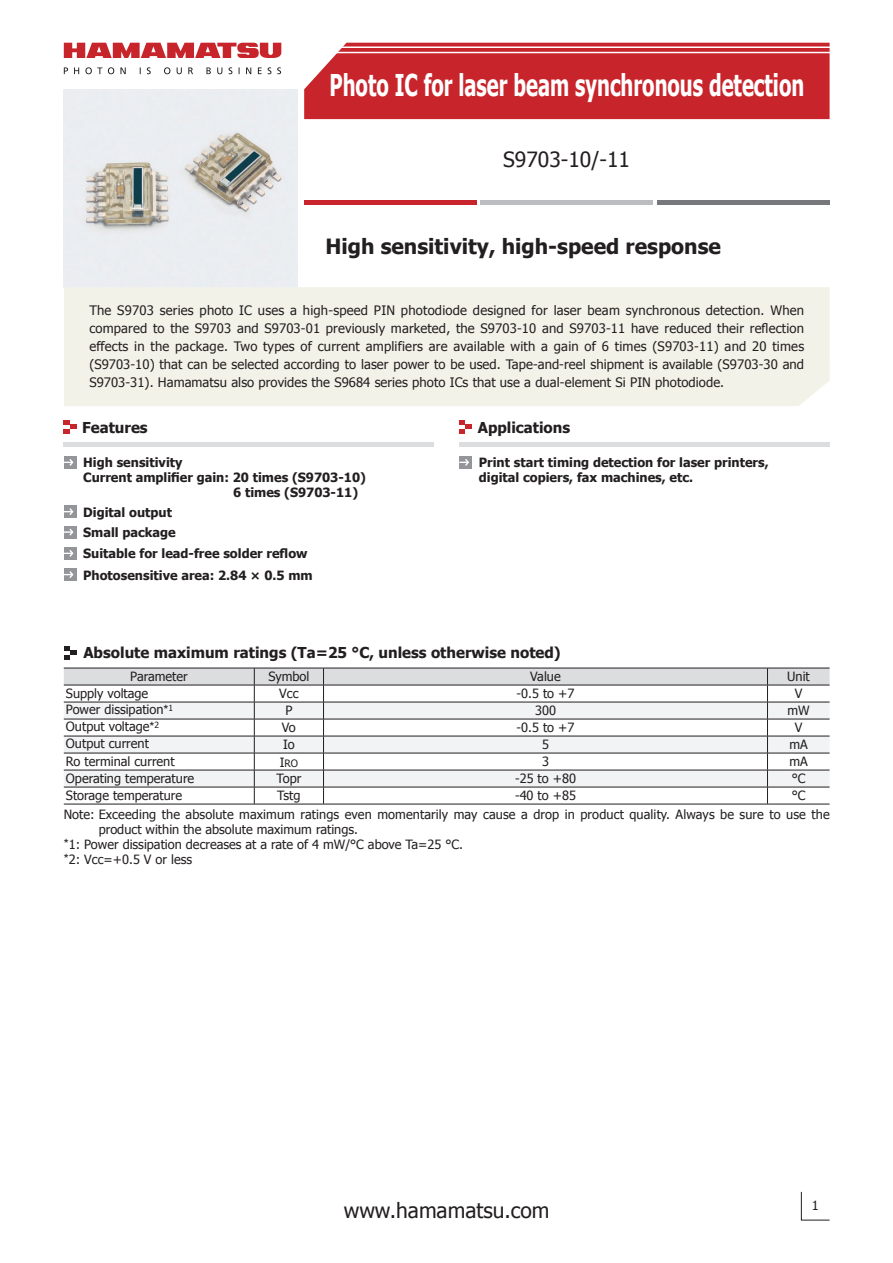
<style>
.page{position:relative;width:893px;height:1263px;background:#fff}
.page>*{position:absolute;margin:0;border:0;box-sizing:border-box;transform-origin:0 0}
.t1{font:700 30px "Tahoma";color:#fff;scale:.67 1}
.t2{font:700 21px "Tahoma";color:#231f20}
.t3{font:21px "Tahoma";color:#231f20}
.t4{font:700 15px "Tahoma";color:#231f20}
.t5{font:13.05px/18px "Tahoma";letter-spacing:.005em;color:#231f20;text-align:justify}
.t6{font:12.75px/15px "Tahoma";color:#231f20}
.t7{font:700 12.75px/21.3px "Tahoma";color:#231f20}
.t8{font:10.2px "Tahoma";color:#231f20}
.s1{font-family:"Arial"}
.s2{font-size:12.75px}
</style>
<div class="page">
<div style="left:304px;top:43px;width:525px;height:76px;background:#c8242b"></div>
<hr style="left:306px;top:46px;width:527px;height:2px;background:#fff">
<hr style="left:306px;top:52px;width:527px;height:1px;background:#fff">
<img style="left:64px;top:89px;width:234px;height:198px">
<svg style="left:64px;top:43px;width:217px;height:15px"></svg>
<svg style="left:64px;top:67px;width:217px;height:7px"></svg>
<div style="left:304px;top:200px;width:172px;height:5px;background:#c8242b"></div>
<div style="left:480px;top:200px;width:173px;height:5px;background:#bcbdc0"></div>
<div style="left:657px;top:200px;width:172px;height:5px;background:#76787b"></div>
<svg style="left:800px;top:1191px;width:30px;height:30px"></svg>
<svg style="left:64px;top:646px;width:13px;height:13px"></svg>
<hr style="left:64px;top:804px;width:765px;height:1px;background:#231f20">
<svg style="left:64px;top:668px;width:765px;height:136px"></svg>
<div style="left:64px;top:287px;width:765px;height:119px;background:#f2f2e9"></div>
<div style="left:459px;top:456px;width:13px;height:13px;background:#939598"></div>
<svg style="left:459px;top:459px;width:10px;height:7px"></svg>
<div style="left:64px;top:526px;width:12px;height:12px;background:#939598"></div>
<svg style="left:64px;top:528px;width:10px;height:8px"></svg>
<div style="left:64px;top:547px;width:12px;height:13px;background:#939598"></div>
<svg style="left:64px;top:550px;width:10px;height:7px"></svg>
<div style="left:64px;top:568px;width:12px;height:13px;background:#939598"></div>
<svg style="left:64px;top:571px;width:10px;height:7px"></svg>
<div style="left:64px;top:456px;width:12px;height:13px;background:#939598"></div>
<svg style="left:64px;top:459px;width:10px;height:7px"></svg>
<div style="left:64px;top:505px;width:12px;height:13px;background:#939598"></div>
<svg style="left:64px;top:508px;width:10px;height:7px"></svg>
<svg style="left:64px;top:420px;width:12px;height:13px"></svg>
<svg style="left:459px;top:420px;width:13px;height:13px"></svg>
<div style="left:64px;top:442px;width:370px;height:5px;background:#dcdddf"></div>
<div style="left:459px;top:442px;width:370px;height:5px;background:#dcdddf"></div>
<h1 class="t1" style="left:329px;top:66px;width:710px">Photo IC for laser beam synchronous detection</h1>
<h2 class="t3" style="left:503px;top:146px;width:128px">S9703-10/-11</h2>
<h2 class="t2" style="left:325px;top:233px;width:397px">High sensitivity, high-speed response</h2>
<p class="t5" style="left:89px;top:301px;width:716px">The S9703 series photo IC uses a high-speed PIN photodiode designed for laser beam synchronous detection. When compared to the S9703 and S9703-01 previously marketed, the S9703-10 and S9703-11 have reduced their reflection effects in the package. Two types of current amplifiers are available with a gain of 6 times (S9703-11) and 20 times (S9703-10) that can be selected according to laser power to be used. Tape-and-reel shipment is available (S9703-30 and S9703-31). Hamamatsu also provides the S9684 series photo ICs that use a dual-element Si PIN photodiode.</p>
<p class="t4" style="left:82px;top:418px;width:67px">Features</p>
<p class="t4" style="left:477px;top:418px;width:94px">Applications</p>
<p class="t7" style="left:83px;top:452px;width:101px">High sensitivity</p>
<p class="t7" style="left:83px;top:467px;width:284px">Current amplifier gain: 20 times (S9703-10)</p>
<p class="t7" style="left:233px;top:482px;width:126px">6 times (S9703-11)</p>
<p class="t7" style="left:83px;top:501px;width:90px">Digital output</p>
<p class="t7" style="left:83px;top:521px;width:231px">Small package<br>Suitable for lead-free solder reflow<br>Photosensitive area: 2.84 × 0.5 mm</p>
<p class="t7" style="left:479px;top:455px;width:291px;line-height:15px">Print start timing detection for laser printers, digital copiers, fax machines, etc.</p>
<p class="t4" style="left:83px;top:643px;width:479px">Absolute maximum ratings (Ta=25 °C, unless otherwise noted)</p>
<p class="t6" style="left:130px;top:669px;width:59px">Parameter</p>
<p class="t6" style="left:268px;top:669px;width:42px">Symbol</p>
<p class="t6" style="left:530px;top:669px;width:32px">Value</p>
<p class="t6" style="left:787px;top:669px;width:24px">Unit</p>
<p class="t6" style="left:66px;top:686px;width:84px">Supply voltage</p>
<p class="t6" style="left:279px;top:686px;width:21px">Vcc</p>
<p class="t6" style="left:516px;top:686px;width:59px">-0.5 to +7</p>
<p class="t6" style="left:794px;top:686px;width:9px">V</p>
<p class="t6" style="left:66px;top:702px;width:109px">Power dissipation<span class="s1">*</span><sup>1</sup></p>
<p class="t6" style="left:285px;top:703px;width:9px">P</p>
<p class="t6" style="left:535px;top:703px;width:22px">300</p>
<p class="t6" style="left:787px;top:703px;width:24px">mW</p>
<p class="t6" style="left:66px;top:719px;width:95px">Output voltage<span class="s1">*</span><sup>2</sup></p>
<p class="t6" style="left:282px;top:720px;width:15px">Vo</p>
<p class="t6" style="left:516px;top:720px;width:59px">-0.5 to +7</p>
<p class="t6" style="left:794px;top:720px;width:9px">V</p>
<p class="t6" style="left:66px;top:736px;width:85px">Output current</p>
<p class="t6" style="left:283px;top:737px;width:13px">Io</p>
<p class="t6" style="left:542px;top:737px;width:8px">5</p>
<p class="t6" style="left:789px;top:737px;width:20px">mA</p>
<p class="t6" style="left:66px;top:754px;width:110px">Ro terminal current</p>
<p class="t8" style="left:280px;top:756px;width:20px"><span class="s2">I</span>RO</p>
<p class="t6" style="left:542px;top:754px;width:8px">3</p>
<p class="t6" style="left:789px;top:754px;width:20px">mA</p>
<p class="t6" style="left:66px;top:771px;width:130px">Operating temperature</p>
<p class="t6" style="left:276px;top:771px;width:26px">Topr</p>
<p class="t6" style="left:515px;top:771px;width:62px">-25 to +80</p>
<p class="t6" style="left:791px;top:771px;width:15px">°C</p>
<p class="t6" style="left:66px;top:788px;width:118px">Storage temperature</p>
<p class="t6" style="left:277px;top:788px;width:25px">Tstg</p>
<p class="t6" style="left:515px;top:788px;width:62px">-40 to +85</p>
<p class="t6" style="left:64px;top:786px;width:767px;line-height:18.9px;text-indent:728px">°C<br>Note: Exceeding the absolute maximum ratings even momentarily may cause a drop in product quality. Always be sure to use the</p>
<p class="t6" style="left:64px;top:821px;width:400px;text-indent:35px">product within the absolute maximum ratings.<br><span class="s1">*</span>1: Power dissipation decreases at a rate of 4 mW/°C above Ta=25 °C. <span class="s1">*</span>2: Vcc=+0.5 V or less</p>
<h2 class="t3" style="left:344px;top:1197px;width:207px">www.hamamatsu.com</h2>
<p class="t6" style="left:811px;top:1197px;width:8px">1</p>
</div>
